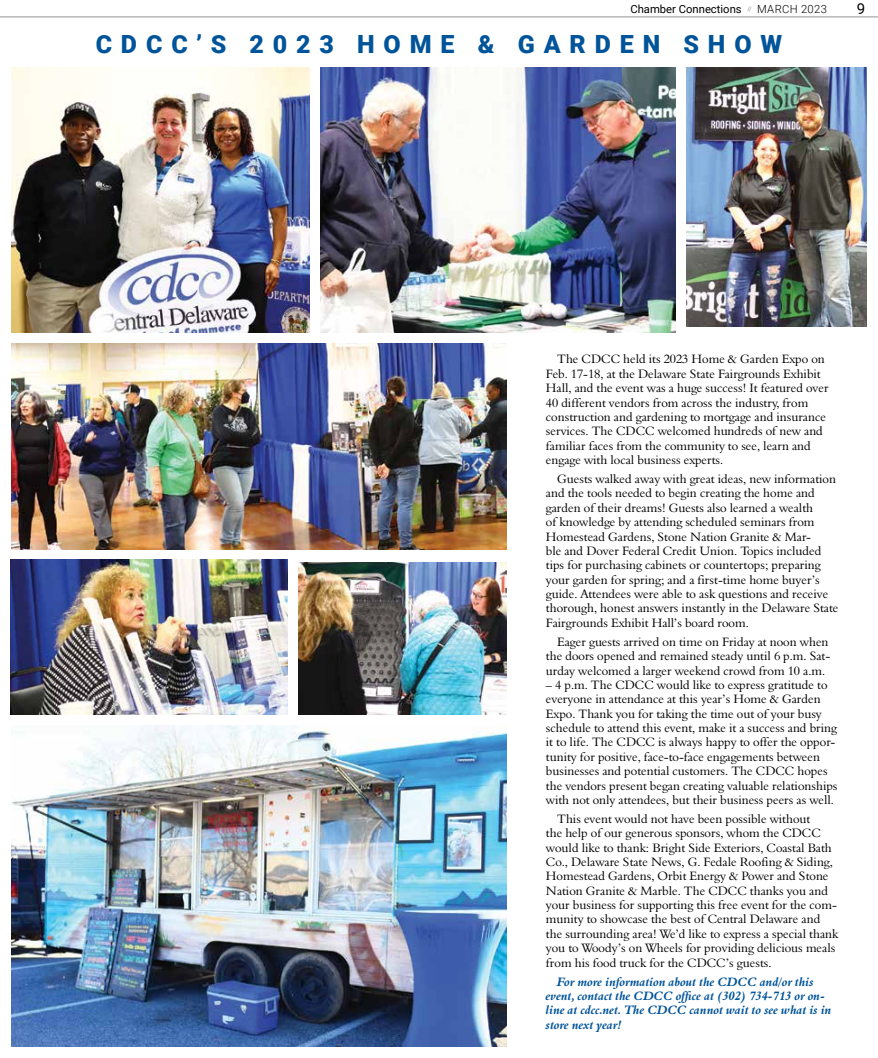
<style>
.page{position:relative;width:878px;height:1058px;background:#fff}
.page>*{position:absolute;margin:0;border:0;box-sizing:border-box;transform-origin:0 0}
.t1{font:900 25px "Roboto";letter-spacing:.355em;color:#005499}
.t2{font:15px "Roboto";color:#000}
.t3{font:12.5px/14.4px "Aldine 401 BT Roman A";color:#000}
.t4{font:12.5px/14.4px "Aldine 401 BT Bold Italic A";color:#005499}
.t5{font:11.25px "Roboto";color:#000}
.s1{font-weight:300}
</style>
<div class="page">
<hr style="left:0;top:17px;width:878px;height:1px;background:#939598">
<img style="left:11px;top:343px;width:495px;height:206px">
<img style="left:11px;top:560px;width:276px;height:154px">
<img style="left:11px;top:68px;width:298px;height:264px">
<img style="left:321px;top:68px;width:354px;height:264px">
<img style="left:686px;top:68px;width:180px;height:258px">
<img style="left:298px;top:562px;width:208px;height:152px">
<img style="left:11px;top:726px;width:495px;height:320px">
<p class="t5" style="left:630px;top:1px;width:198px">Chamber Connections <sup>//</sup> <span class="s1">MARCH 2023</span></p>
<p class="t2" style="left:856px;top:-2px;width:10px">9</p>
<h1 class="t1" style="left:96px;top:26px;width:688px">CDCC’S 2023 HOME &amp; GARDEN SHOW</h1>
<p class="t3" style="left:546px;top:352px;width:284px;text-indent:11px">The CDCC held its 2023 Home &amp; Garden Expo on Feb. 17-18, at the Delaware State Fairgrounds Exhibit Hall, and the event was a huge success! It featured over 40 different vendors from across the industry, from construction and gardening to mortgage and insurance services. The CDCC welcomed hundreds of new and familiar faces from the community to see, learn and engage with local business experts.</p>
<p class="t3" style="left:546px;top:471px;width:294px;text-indent:11px">Guests walked away with great ideas, new information and the tools needed to begin creating the home and garden of their dreams! Guests also learned a wealth<br>of knowledge by attending scheduled seminars from Homestead Gardens, Stone Nation Granite &amp; Mar-<br>ble and Dover Federal Credit Union. Topics included tips for purchasing cabinets or countertops; preparing your garden for spring; and a first-time home buyer’s guide. Attendees were able to ask questions and receive thorough, honest answers instantly in the Delaware State Fairgrounds Exhibit Hall’s board room.</p>
<p class="t3" style="left:546px;top:634px;width:286px;text-indent:11px">Eager guests arrived on time on Friday at noon when the doors opened and remained steady until 6 p.m. Sat&shy;urday welcomed a larger weekend crowd from 10 a.m.</p>
<p class="t3" style="left:546px;top:677px;width:293px">– 4 p.m. The CDCC would like to express gratitude to everyone in attendance at this year’s Home &amp; Garden Expo. Thank you for taking the time out of your busy schedule to attend this event, make it a success and bring it to life. The CDCC is always happy to offer the oppor&shy;tunity for positive, face-to-face engagements between businesses and potential customers. The CDCC hopes the vendors present began creating valuable relationships with not only attendees, but their business peers as well.</p>
<p class="t3" style="left:546px;top:811px;width:294px;text-indent:11px">This event would not have been possible without<br>the help of our generous sponsors, whom the CDCC would like to thank: Bright Side Exteriors, Coastal Bath Co., Delaware State News, G. Fedale Roofing &amp; Siding, Homestead Gardens, Orbit Energy &amp; Power and Stone Nation Granite &amp; Marble. The CDCC thanks you and your business for supporting this free event for the com&shy;munity to showcase the best of Central Delaware and the surrounding area! We’d like to express a special thank you to Woody’s on Wheels for providing delicious meals from his food truck for the CDCC’s guests.</p>
<p class="t4" style="left:546px;top:974px;width:287px;text-indent:11px">For more information about the CDCC and/or this event, contact the CDCC office at (302) 734-713 or on&shy;line at cdcc.net. The CDCC cannot wait to see what is in store next year!</p>
</div>
